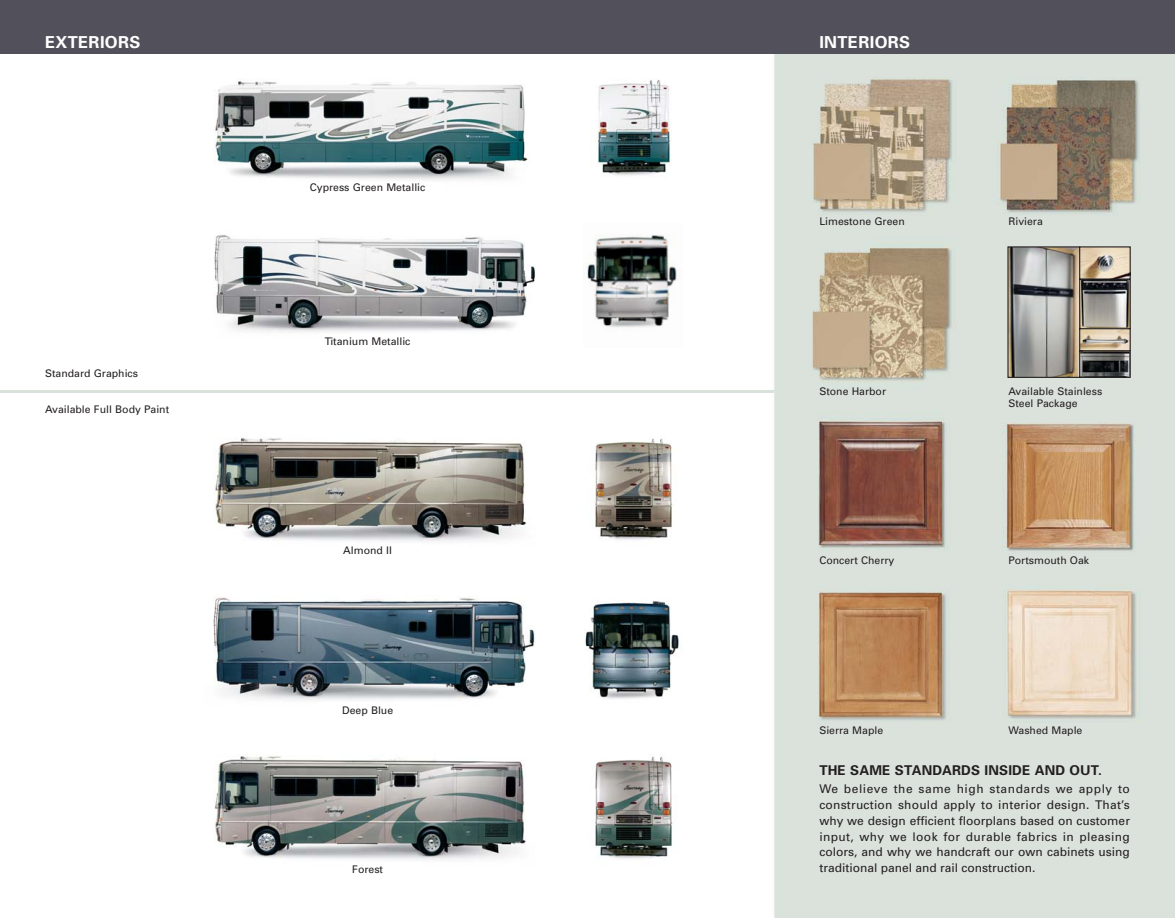
<style>
.page{position:relative;width:1175px;height:918px;background:#fff}
.page>*{position:absolute;margin:0;border:0;box-sizing:border-box;transform-origin:0 0}
.t1{font:700 16.5px "Univers";letter-spacing:.02em;color:#fff}
.t2{font:700 13.5px "Univers";letter-spacing:.01em;color:#231f20}
.t3{font:12px/15.8px "Univers";color:#231f20;text-align:justify}
.t4{font:10.5px/12px "Univers";color:#231f20}
</style>
<div class="page">
<img style="left:774px;top:54px;width:400px;height:864px">
<div style="left:0;top:0;width:1174px;height:54px;background:#52515b"></div>
<img style="left:214px;top:438px;width:312px;height:103px">
<img style="left:594px;top:438px;width:79px;height:102px">
<img style="left:214px;top:235px;width:321px;height:98px">
<img style="left:584px;top:235px;width:93px;height:93px">
<img style="left:214px;top:81px;width:314px;height:99px">
<img style="left:596px;top:80px;width:76px;height:96px">
<img style="left:213px;top:597px;width:322px;height:103px">
<img style="left:585px;top:601px;width:94px;height:98px">
<img style="left:215px;top:755px;width:311px;height:105px">
<img style="left:595px;top:756px;width:78px;height:103px">
<hr style="left:0;top:390px;width:774px;height:3px;background:#d9e2da">
<img style="left:1007px;top:246px;width:123px;height:132px">
<h1 class="t1" style="left:45px;top:36px;width:97px">EXTERIORS</h1>
<h1 class="t1" style="left:819px;top:36px;width:92px">INTERIORS</h1>
<p class="t4" style="left:45px;top:369px;width:95px">Standard Graphics</p>
<p class="t4" style="left:45px;top:404px;width:126px">Available Full Body Paint</p>
<p class="t4" style="left:310px;top:182px;width:117px">Cypress Green Metallic</p>
<p class="t4" style="left:325px;top:336px;width:87px">Titanium Metallic</p>
<p class="t4" style="left:343px;top:545px;width:50px">Almond II</p>
<p class="t4" style="left:342px;top:705px;width:53px">Deep Blue</p>
<p class="t4" style="left:352px;top:864px;width:32px">Forest</p>
<p class="t4" style="left:819px;top:216px;width:87px">Limestone Green</p>
<p class="t4" style="left:1008px;top:216px;width:36px">Riviera</p>
<p class="t4" style="left:819px;top:386px;width:68px">Stone Harbor</p>
<p class="t4" style="left:1008px;top:386px;width:95px">Available Stainless<br>Steel Package</p>
<p class="t4" style="left:819px;top:555px;width:76px">Concert Cherry</p>
<p class="t4" style="left:1008px;top:555px;width:82px">Portsmouth Oak</p>
<p class="t4" style="left:819px;top:725px;width:65px">Sierra Maple</p>
<p class="t4" style="left:1008px;top:725px;width:75px">Washed Maple</p>
<p class="t2" style="left:819px;top:765px;width:284px">THE SAME STANDARDS INSIDE AND OUT.</p>
<p class="t3" style="left:819px;top:782px;width:312px">We believe the same high standards we apply to construction should apply to interior design. That’s why we design efficient floorplans based on customer input, why we look for durable fabrics in pleasing colors, and why we handcraft our own cabinets using traditional panel and rail construction.</p>
</div>
